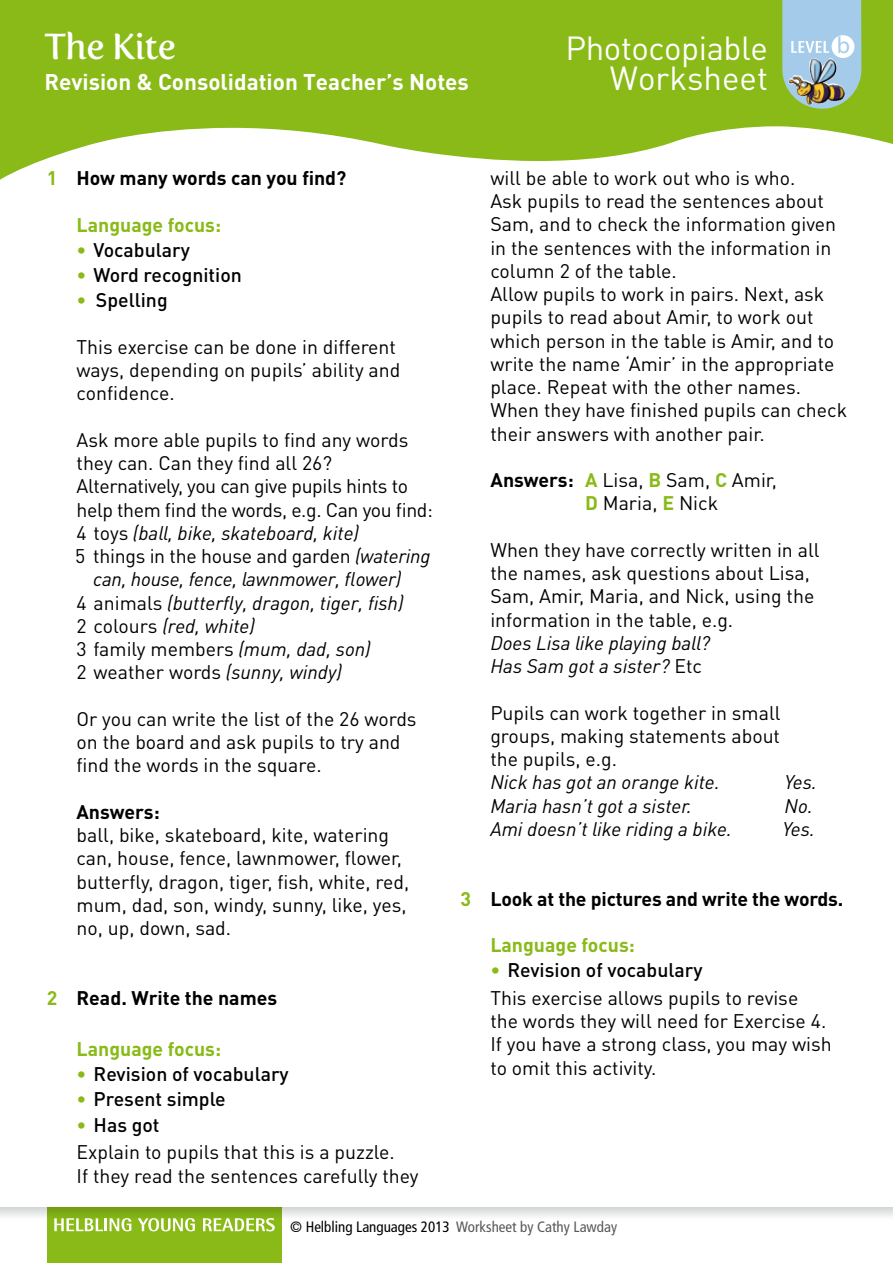
<style>
.page{position:relative;width:893px;height:1263px;background:#fff}
.page>*{position:absolute;margin:0;border:0;box-sizing:border-box;transform-origin:0 0}
.t1{font:36px "Fertigo Pro";letter-spacing:-.02em;color:#fff}
.t2{font:33px/30px "DINOT";letter-spacing:-.015em;color:#fff;text-align:right}
.t3{font:23.25px "Myriad Pro";color:#a4ccea}
.t4{font:700 22.5px "DINOT";color:#fff}
.t5{font:19.5px/23.2px "DINOT";color:#000}
.t6{font:italic 19.5px/23.2px "DINOT";color:#000}
.t7{font:700 19.5px "DINOT";letter-spacing:-.01em;color:#000}
.t8{font:19.5px "DINOT";letter-spacing:-.02em;color:#000}
.t9{font:500 19.5px "DINOT";color:#000}
.t10{font:700 19.5px "DINOT";color:#89ba17}
.t11{font:condensed 15px "Frutiger";color:#000}
.s1{color:#89ba17}
.s2{font-style:normal}
.s3{font-style:italic}
.s4{font-weight:500;color:#89ba17}
.s5{font-weight:500}
.s6{font-weight:700}
.s7{font-weight:700;color:#89ba17}
.s8{color:#58585a}
</style>
<div class="page">
<div style="left:47px;top:1208px;width:234px;height:55px;background:#89ba17"></div>
<svg style="left:0;top:1208px;width:893px;height:29px"></svg>
<svg style="left:203px;top:1218px;width:72px;height:13px"></svg>
<svg style="left:0;top:0;width:893px;height:180px;fill:#89ba17"></svg>
<svg style="left:782px;top:0;width:79px;height:109px;background:#a3c1c4"></svg>
<h1 class="t1" style="left:44px;top:25px;width:133px">The Kite</h1>
<p class="t4" style="left:44px;top:67px;width:426px">Revision &amp; Consolidation Teacher’s Notes</p>
<h2 class="t2" style="left:566px;top:32px;width:204px">Photocopiable<br>Worksheet</h2>
<p class="t3" style="left:837px;top:31px;width:15px">b</p>
<p class="t7" style="left:47px;top:165px;width:301px"><span class="s1">1</span> How many words can you find?</p>
<p class="t10" style="left:77px;top:211px;width:146px">Language focus:</p>
<p class="t9" style="left:77px;top:236px;width:115px"><span class="s1">•</span> Vocabulary</p>
<p class="t9" style="left:77px;top:262px;width:167px"><span class="s1">•</span> Word recognition</p>
<p class="t9" style="left:77px;top:287px;width:93px"><span class="s1">•</span> Spelling</p>
<p class="t5" style="left:77px;top:334px;width:325px">This exercise can be done in different ways, depending on pupils’ ability and confidence.</p>
<p class="t5" style="left:77px;top:427px;width:333px">Ask more able pupils to find any words</p>
<p class="t5" style="left:77px;top:451px;width:257px">they can. Can they find all 26?</p>
<p class="t8" style="left:77px;top:473px;width:333px">Alternatively, you can give pupils hints to</p>
<p class="t8" style="left:77px;top:496px;width:358px">help them find the words, e.g. Can you find:</p>
<p class="t6" style="left:77px;top:520px;width:284px"><span class="s2">4 toys</span> (ball, bike, skateboard, kite)</p>
<p class="t5" style="left:75px;top:544px;width:357px">5 things in the house and garden <span class="s3">(watering</span></p>
<p class="t6" style="left:93px;top:567px;width:310px">can, house, fence, lawnmower, flower)</p>
<p class="t6" style="left:77px;top:590px;width:329px"><span class="s2">4 animals</span> (butterfly, dragon, tiger, fish)</p>
<p class="t6" style="left:77px;top:613px;width:180px"><span class="s2">2 colours</span> (red, white)</p>
<p class="t5" style="left:77px;top:636px;width:296px">3 family members <span class="s3">(mum, dad, son)</span></p>
<p class="t5" style="left:77px;top:660px;width:267px">2 weather words <span class="s3">(sunny, windy)</span></p>
<p class="t5" style="left:77px;top:706px;width:342px">Or you can write the list of the 26 words on the board and ask pupils to try and find the words in the square.</p>
<p class="t7" style="left:77px;top:798px;width:85px">Answers:</p>
<p class="t5" style="left:77px;top:822px;width:334px">ball, bike, skateboard, kite, watering can, house, fence, lawnmower, flower, butterfly, dragon, tiger, fish, white, red, mum, dad, son, windy, sunny, like, yes, no, up, down, sad.</p>
<p class="t7" style="left:47px;top:984px;width:232px"><span class="s1">2</span> Read. Write the names</p>
<p class="t10" style="left:77px;top:1035px;width:146px">Language focus:</p>
<p class="t9" style="left:77px;top:1060px;width:214px"><span class="s1">•</span> Revision of vocabulary</p>
<p class="t9" style="left:77px;top:1086px;width:151px"><span class="s1">•</span> Present simple</p>
<p class="t5" style="left:77px;top:1110px;width:320px;line-height:27.5px"><span class="s4">•</span> <span class="s5">Has got<br></span>Explain to pupils that this is a puzzle.</p>
<p class="t5" style="left:77px;top:1163px;width:344px">If they read the sentences carefully they</p>
<p class="t5" style="left:490px;top:165px;width:358px">will be able to work out who is who.<br>Ask pupils to read the sentences about Sam, and to check the information given in the sentences with the information in column 2 of the table.<br>Allow pupils to work in pairs. Next, ask pupils to read about Amir, to work out which person in the table is Amir, and to write the name ‘Amir’ in the appropriate place. Repeat with the other names.<br>When they have finished pupils can check their answers with another pair.</p>
<p class="t5" style="left:585px;top:468px;width:193px;text-indent:-94px"><span class="s6">Answers:</span> <span class="s7">A</span> Lisa, <span class="s7">B</span> Sam, <span class="s7">C</span> Amir,<br><span class="s7">D</span> Maria, <span class="s7">E</span> Nick</p>
<p class="t5" style="left:490px;top:537px;width:331px">When they have correctly written in all the names, ask questions about Lisa, Sam, Amir, Maria, and Nick, using the information in the table, e.g.</p>
<p class="t6" style="left:490px;top:630px;width:221px">Does Lisa like playing ball?<br>Has Sam got a sister? <span class="s2">Etc</span></p>
<p class="t5" style="left:490px;top:700px;width:292px;text-align:justify">Pupils can work together in small groups, making statements about the pupils, e.g.</p>
<p class="t6" style="left:490px;top:770px;width:231px">Nick has got an orange kite.</p>
<p class="t6" style="left:785px;top:770px;width:34px">Yes.</p>
<p class="t6" style="left:490px;top:793px;width:203px">Maria hasn’t got a sister.</p>
<p class="t6" style="left:785px;top:793px;width:30px">No.</p>
<p class="t6" style="left:490px;top:816px;width:243px">Ami doesn’t like riding a bike.</p>
<p class="t6" style="left:782px;top:816px;width:34px">Yes.</p>
<p class="t7" style="left:461px;top:885px;width:384px"><span class="s1">3</span> Look at the pictures and write the words.</p>
<p class="t10" style="left:490px;top:932px;width:146px">Language focus:</p>
<p class="t5" style="left:490px;top:956px;width:309px;line-height:27.5px"><span class="s4">•</span> <span class="s5">Revision of vocabulary<br></span>This exercise allows pupils to revise</p>
<p class="t5" style="left:490px;top:1009px;width:343px">the words they will need for Exercise 4.<br>If you have a strong class, you may wish to omit this activity.</p>
<p class="t11" style="left:290px;top:1218px;width:329px">© Helbling Languages 2013 <span class="s8">Worksheet by Cathy Lawday</span></p>
</div>
